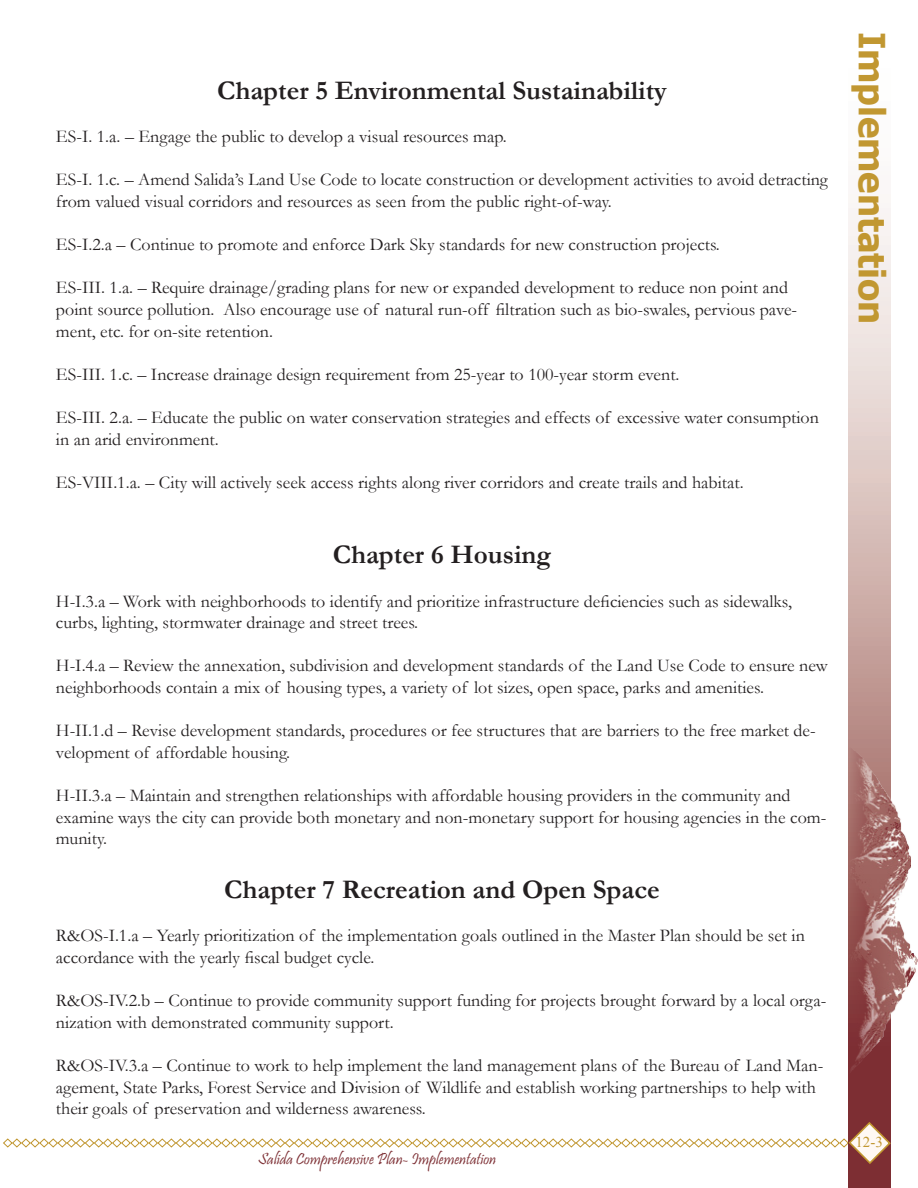
<style>
.page{position:relative;width:918px;height:1188px;background:#fff}
.page>*{position:absolute;margin:0;border:0;box-sizing:border-box;transform-origin:0 0}
.t1{font:700 36px "Tahoma";color:#c19731}
.t2{font:700 27px "Garamond";color:#231f20}
.t3{font:18px/21.6px "Garamond";color:#231f20}
.t4{font:16.5px "Pristina";color:#7d2f34}
.t5{font:15px "Times New Roman";color:#c19731}
</style>
<div class="page">
<svg style="left:849px;top:208px;width:42px;height:980px;background:#d1b4b1"></svg>
<img style="left:849px;top:746px;width:69px;height:330px">
<svg style="left:3px;top:1121px;width:888px;height:44px"></svg>
<p class="t2" style="left:217px;top:72px;width:451px">Chapter 5 Environmental Sustainability</p>
<p class="t3" style="left:56px;top:125px;width:452px">ES-I. 1.a. – Engage the public to develop a visual resources map.</p>
<p class="t3" style="left:56px;top:169px;width:774px">ES-I. 1.c. – Amend Salida’s Land Use Code to locate construction or development activities to avoid detracting from valued visual corridors and resources as seen from the public right-of-way.</p>
<p class="t3" style="left:56px;top:233px;width:665px">ES-I.2.a – Continue to promote and enforce Dark Sky standards for new construction projects.</p>
<p class="t3" style="left:56px;top:277px;width:743px">ES-III. 1.a. – Require drainage/grading plans for new or expanded development to reduce non point and point source pollution. Also encourage use of natural run-off filtration such as bio-swales, pervious pave&shy;ment, etc. for on-site retention.</p>
<p class="t3" style="left:56px;top:363px;width:625px">ES-III. 1.c. – Increase drainage design requirement from 25-year to 100-year storm event.</p>
<p class="t3" style="left:56px;top:406px;width:764px">ES-III. 2.a. – Educate the public on water conservation strategies and effects of excessive water consumption in an arid environment.</p>
<p class="t3" style="left:56px;top:471px;width:689px">ES-VIII.1.a. – City will actively seek access rights along river corridors and create trails and habitat.</p>
<p class="t2" style="left:333px;top:537px;width:220px">Chapter 6 Housing</p>
<p class="t3" style="left:56px;top:590px;width:737px">H-I.3.a – Work with neighborhoods to identify and prioritize infrastructure deficiencies such as sidewalks, curbs, lighting, stormwater drainage and street trees.</p>
<p class="t3" style="left:56px;top:655px;width:773px">H-I.4.a – Review the annexation, subdivision and development standards of the Land Use Code to ensure new neighborhoods contain a mix of housing types, a variety of lot sizes, open space, parks and amenities.</p>
<p class="t3" style="left:56px;top:719px;width:761px">H-II.1.d – Revise development standards, procedures or fee structures that are barriers to the free market de&shy;velopment of affordable housing.</p>
<p class="t3" style="left:56px;top:784px;width:772px">H-II.3.a – Maintain and strengthen relationships with affordable housing providers in the community and examine ways the city can provide both monetary and non-monetary support for housing agencies in the com&shy;munity.</p>
<p class="t2" style="left:224px;top:871px;width:437px">Chapter 7 Recreation and Open Space</p>
<p class="t3" style="left:56px;top:925px;width:750px">R&amp;OS-I.1.a – Yearly prioritization of the implementation goals outlined in the Master Plan should be set in accordance with the yearly fiscal budget cycle.</p>
<p class="t3" style="left:56px;top:989px;width:772px">R&amp;OS-IV.2.b – Continue to provide community support funding for projects brought forward by a local orga&shy;nization with demonstrated community support.</p>
<p class="t3" style="left:56px;top:1054px;width:769px">R&amp;OS-IV.3.a – Continue to work to help implement the land management plans of the Bureau of Land Man&shy;agement, State Parks, Forest Service and Division of Wildlife and establish working partnerships to help with their goals of preservation and wilderness awareness.</p>
<p class="t4" style="left:258px;top:1149px;width:239px">Salida Comprehensive Plan- Implementation</p>
<h1 class="t1" style="left:897px;top:32px;width:295px;rotate:90deg">Implementation</h1>
<p class="t5" style="left:855px;top:1132px;width:29px">12-3</p>
</div>
